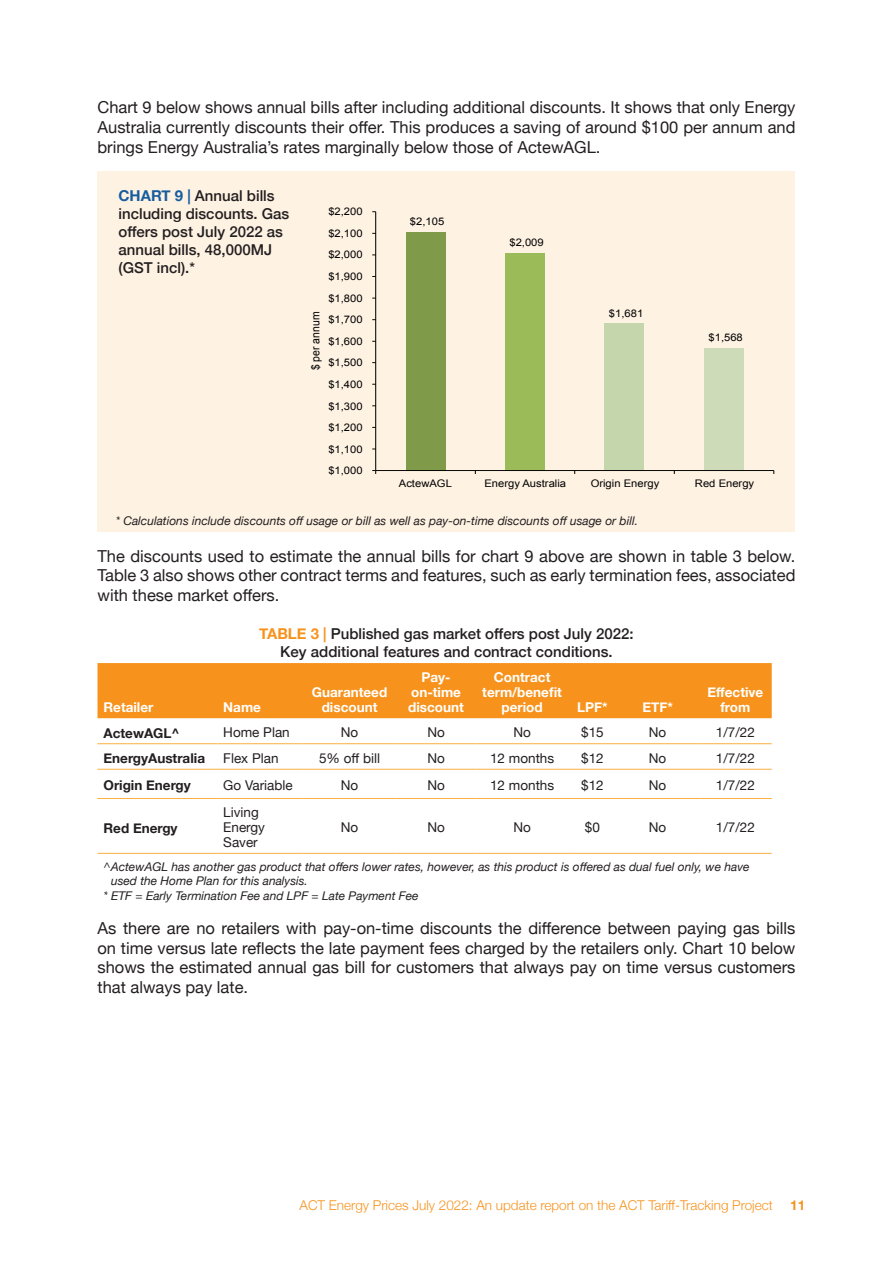
<style>
.page{position:relative;width:893px;height:1263px;background:#fff}
.page>*{position:absolute;margin:0;border:0;box-sizing:border-box;transform-origin:0 0}
.Text{font:16.5px/19.8px "Helvetica Neue";color:#231f20;text-align:justify}
.Text_after_chart{font:16.5px/19.8px "Helvetica Neue";color:#231f20;text-align:justify}
.Chart_caption{font:500 15px/18px "Helvetica Neue";color:#231f20}
.Table_caption{font:500 15px/18px "Helvetica Neue";color:#231f20;text-align:center}
.Table_cell_text{font:13.5px/15px "Helvetica Neue";color:#231f20}
.Table_Cell_header{font:700 13.5px/15px "Helvetica Neue";color:#fff;text-align:center}
.t1{font:300 13.5px "Helvetica Neue";color:#f7931d}
.Table_cell_text-2{font:700 13.5px "Helvetica Neue";color:#231f20}
.t2{font:700 13.5px "Helvetica Neue";color:#f7931d}
.Table_note{font:italic 12px/14.4px "Helvetica Neue";color:#231f20}
.t3{font:11.25px "Arial";color:#000;scale:.93 1}
.t4{font:10.5px "Arial";color:#000;scale:1.07 1}
.s1{font-weight:700;color:#175d9e}
.s2{font-weight:700;color:#f7931d}
</style>
<div class="page">
<div style="left:98px;top:171px;width:697px;height:360px;background:#fef2e3"></div>
<div style="left:406px;top:232px;width:39px;height:239px;background:#7f9a48"></div>
<div style="left:505px;top:253px;width:40px;height:218px;background:#9bbb59"></div>
<div style="left:604px;top:324px;width:40px;height:147px;background:#c6d6ac"></div>
<div style="left:704px;top:348px;width:40px;height:123px;background:#cddbb8"></div>
<hr style="left:375px;top:212px;width:1px;height:258px;background:#000">
<hr style="left:376px;top:470px;width:398px;height:1px;background:#000">
<div style="left:98px;top:663px;width:674px;height:55px;background:#f7931d"></div>
<hr style="left:98px;top:743px;width:119px;height:1px;background:#fbb03f">
<hr style="left:217px;top:743px;width:85px;height:1px;background:#fbb03f">
<hr style="left:302px;top:743px;width:95px;height:1px;background:#fbb03f">
<hr style="left:397px;top:743px;width:78px;height:1px;background:#fbb03f">
<hr style="left:475px;top:743px;width:94px;height:1px;background:#fbb03f">
<hr style="left:569px;top:743px;width:47px;height:1px;background:#fbb03f">
<hr style="left:616px;top:743px;width:83px;height:1px;background:#fbb03f">
<hr style="left:699px;top:743px;width:73px;height:1px;background:#fbb03f">
<hr style="left:98px;top:769px;width:119px;height:1px;background:#fbb03f">
<hr style="left:217px;top:769px;width:85px;height:1px;background:#fbb03f">
<hr style="left:302px;top:769px;width:95px;height:1px;background:#fbb03f">
<hr style="left:397px;top:769px;width:78px;height:1px;background:#fbb03f">
<hr style="left:475px;top:769px;width:94px;height:1px;background:#fbb03f">
<hr style="left:569px;top:769px;width:47px;height:1px;background:#fbb03f">
<hr style="left:616px;top:769px;width:83px;height:1px;background:#fbb03f">
<hr style="left:699px;top:769px;width:73px;height:1px;background:#fbb03f">
<hr style="left:98px;top:798px;width:119px;height:1px;background:#fbb03f">
<hr style="left:217px;top:798px;width:85px;height:1px;background:#fbb03f">
<hr style="left:302px;top:798px;width:95px;height:1px;background:#fbb03f">
<hr style="left:397px;top:798px;width:78px;height:1px;background:#fbb03f">
<hr style="left:475px;top:798px;width:94px;height:1px;background:#fbb03f">
<hr style="left:569px;top:798px;width:47px;height:1px;background:#fbb03f">
<hr style="left:616px;top:798px;width:83px;height:1px;background:#fbb03f">
<hr style="left:699px;top:798px;width:73px;height:1px;background:#fbb03f">
<hr style="left:98px;top:853px;width:119px;height:1px;background:#fbb03f">
<hr style="left:217px;top:853px;width:85px;height:1px;background:#fbb03f">
<hr style="left:302px;top:853px;width:95px;height:1px;background:#fbb03f">
<hr style="left:397px;top:853px;width:78px;height:1px;background:#fbb03f">
<hr style="left:475px;top:853px;width:94px;height:1px;background:#fbb03f">
<hr style="left:569px;top:853px;width:47px;height:1px;background:#fbb03f">
<hr style="left:616px;top:853px;width:83px;height:1px;background:#fbb03f">
<hr style="left:699px;top:853px;width:73px;height:1px;background:#fbb03f">
<p class="Text" style="left:98px;top:98px;width:699px">Chart 9 below shows annual bills after including additional discounts. It shows that only Energy Australia currently discounts their offer. This produces a saving of around $100 per annum and brings Energy Australia’s rates marginally below those of ActewAGL.</p>
<p class="Chart_caption" style="left:118px;top:185px;width:172px"><span class="s1">CHART 9 |</span> Annual bills including discounts. Gas offers post July 2022 as annual bills, 48,000MJ (GST incl).*</p>
<p class="t4" style="left:328px;top:205px;width:34px">$2,200</p>
<p class="t4" style="left:410px;top:215px;width:34px">$2,105</p>
<p class="t4" style="left:328px;top:226px;width:34px">$2,100</p>
<p class="t4" style="left:509px;top:235px;width:34px">$2,009</p>
<p class="t4" style="left:328px;top:248px;width:34px">$2,000</p>
<p class="t4" style="left:328px;top:269px;width:34px">$1,900</p>
<p class="t4" style="left:328px;top:291px;width:34px">$1,800</p>
<p class="t3" style="left:308px;top:370px;width:65px;rotate:-90deg">$ per annum</p>
<p class="t4" style="left:328px;top:313px;width:34px">$1,700</p>
<p class="t4" style="left:328px;top:334px;width:34px">$1,600</p>
<p class="t4" style="left:328px;top:356px;width:34px">$1,500</p>
<p class="t4" style="left:328px;top:377px;width:34px">$1,400</p>
<p class="t4" style="left:328px;top:399px;width:34px">$1,300</p>
<p class="t4" style="left:328px;top:421px;width:34px">$1,200</p>
<p class="t4" style="left:328px;top:442px;width:34px">$1,100</p>
<p class="t4" style="left:328px;top:464px;width:34px">$1,000</p>
<p class="t4" style="left:609px;top:306px;width:34px">$1,681</p>
<p class="t4" style="left:708px;top:331px;width:34px">$1,568</p>
<p class="t4" style="left:399px;top:477px;width:51px">ActewAGL</p>
<p class="t4" style="left:484px;top:477px;width:78px">Energy Australia</p>
<p class="t4" style="left:591px;top:477px;width:66px">Origin Energy</p>
<p class="t4" style="left:695px;top:477px;width:57px">Red Energy</p>
<p class="Table_note" style="left:116px;top:514px;width:524px">* Calculations include discounts off usage or bill as well as pay-on-time discounts off usage or bill.</p>
<p class="Text_after_chart" style="left:98px;top:547px;width:699px">The discounts used to estimate the annual bills for chart 9 above are shown in table 3 below.<br>Table 3 also shows other contract terms and features, such as early termination fees, associated with these market offers.</p>
<p class="Table_caption" style="left:259px;top:623px;width:376px"><span class="s2">TABLE 3 |</span> Published gas market offers post July 2022:<br>Key additional features and contract conditions.</p>
<p class="Table_Cell_header" style="left:104px;top:700px;width:51px">Retailer</p>
<p class="Table_Cell_header" style="left:223px;top:700px;width:39px">Name</p>
<p class="Table_Cell_header" style="left:312px;top:685px;width:77px">Guaranteed discount</p>
<p class="Table_Cell_header" style="left:408px;top:670px;width:57px">Pay&shy;on-time discount</p>
<p class="Table_Cell_header" style="left:482px;top:670px;width:81px">Contract term/benefit period</p>
<p class="Table_Cell_header" style="left:577px;top:700px;width:32px">LPF*</p>
<p class="Table_Cell_header" style="left:642px;top:700px;width:32px">ETF*</p>
<p class="Table_Cell_header" style="left:707px;top:685px;width:57px">Effective from</p>
<p class="Table_cell_text-2" style="left:104px;top:722px;width:78px">ActewAGL^</p>
<p class="Table_cell_text" style="left:223px;top:726px;width:68px">Home Plan</p>
<p class="Table_cell_text" style="left:341px;top:726px;width:19px">No</p>
<p class="Table_cell_text" style="left:427px;top:726px;width:19px">No</p>
<p class="Table_cell_text" style="left:513px;top:726px;width:19px">No</p>
<p class="Table_cell_text" style="left:581px;top:726px;width:24px">$15</p>
<p class="Table_cell_text" style="left:649px;top:726px;width:19px">No</p>
<p class="Table_cell_text" style="left:716px;top:726px;width:41px">1/7/22</p>
<p class="Table_cell_text-2" style="left:104px;top:748px;width:103px">EnergyAustralia</p>
<p class="Table_cell_text" style="left:223px;top:751px;width:57px">Flex Plan</p>
<p class="Table_cell_text" style="left:319px;top:751px;width:63px">5% off bill</p>
<p class="Table_cell_text" style="left:427px;top:751px;width:19px">No</p>
<p class="Table_cell_text" style="left:490px;top:751px;width:66px">12 months</p>
<p class="Table_cell_text" style="left:581px;top:751px;width:24px">$12</p>
<p class="Table_cell_text" style="left:649px;top:751px;width:19px">No</p>
<p class="Table_cell_text" style="left:716px;top:751px;width:41px">1/7/22</p>
<p class="Table_cell_text-2" style="left:104px;top:775px;width:89px">Origin Energy</p>
<p class="Table_cell_text" style="left:223px;top:779px;width:71px">Go Variable</p>
<p class="Table_cell_text" style="left:341px;top:779px;width:19px">No</p>
<p class="Table_cell_text" style="left:427px;top:779px;width:19px">No</p>
<p class="Table_cell_text" style="left:490px;top:779px;width:66px">12 months</p>
<p class="Table_cell_text" style="left:581px;top:779px;width:24px">$12</p>
<p class="Table_cell_text" style="left:649px;top:779px;width:19px">No</p>
<p class="Table_cell_text" style="left:716px;top:779px;width:41px">1/7/22</p>
<p class="Table_cell_text-2" style="left:104px;top:817px;width:76px">Red Energy</p>
<p class="Table_cell_text" style="left:223px;top:806px;width:43px">Living<br>Energy<br>Saver</p>
<p class="Table_cell_text" style="left:341px;top:821px;width:19px">No</p>
<p class="Table_cell_text" style="left:427px;top:821px;width:19px">No</p>
<p class="Table_cell_text" style="left:513px;top:821px;width:19px">No</p>
<p class="Table_cell_text" style="left:585px;top:821px;width:17px">$0</p>
<p class="Table_cell_text" style="left:649px;top:821px;width:19px">No</p>
<p class="Table_cell_text" style="left:716px;top:821px;width:41px">1/7/22</p>
<p class="Table_note" style="left:111px;top:860px;width:640px;text-indent:-8px">^ActewAGL has another gas product that offers lower rates, however, as this product is offered as dual fuel only, we have used the Home Plan for this analysis.</p>
<p class="Table_note" style="left:104px;top:889px;width:317px">* ETF = Early Termination Fee and LPF = Late Payment Fee</p>
<p class="Text" style="left:98px;top:919px;width:699px">As there are no retailers with pay-on-time discounts the difference between paying gas bills on time versus late reflects the late payment fees charged by the retailers only. Chart 10 below shows the estimated annual gas bill for customers that always pay on time versus customers that always pay late.</p>
<p class="t1" style="left:300px;top:1194px;width:475px">ACT Energy Prices July 2022: An update report on the ACT Tariff-Tracking Project</p>
<p class="t2" style="left:790px;top:1194px;width:17px">11</p>
</div>
